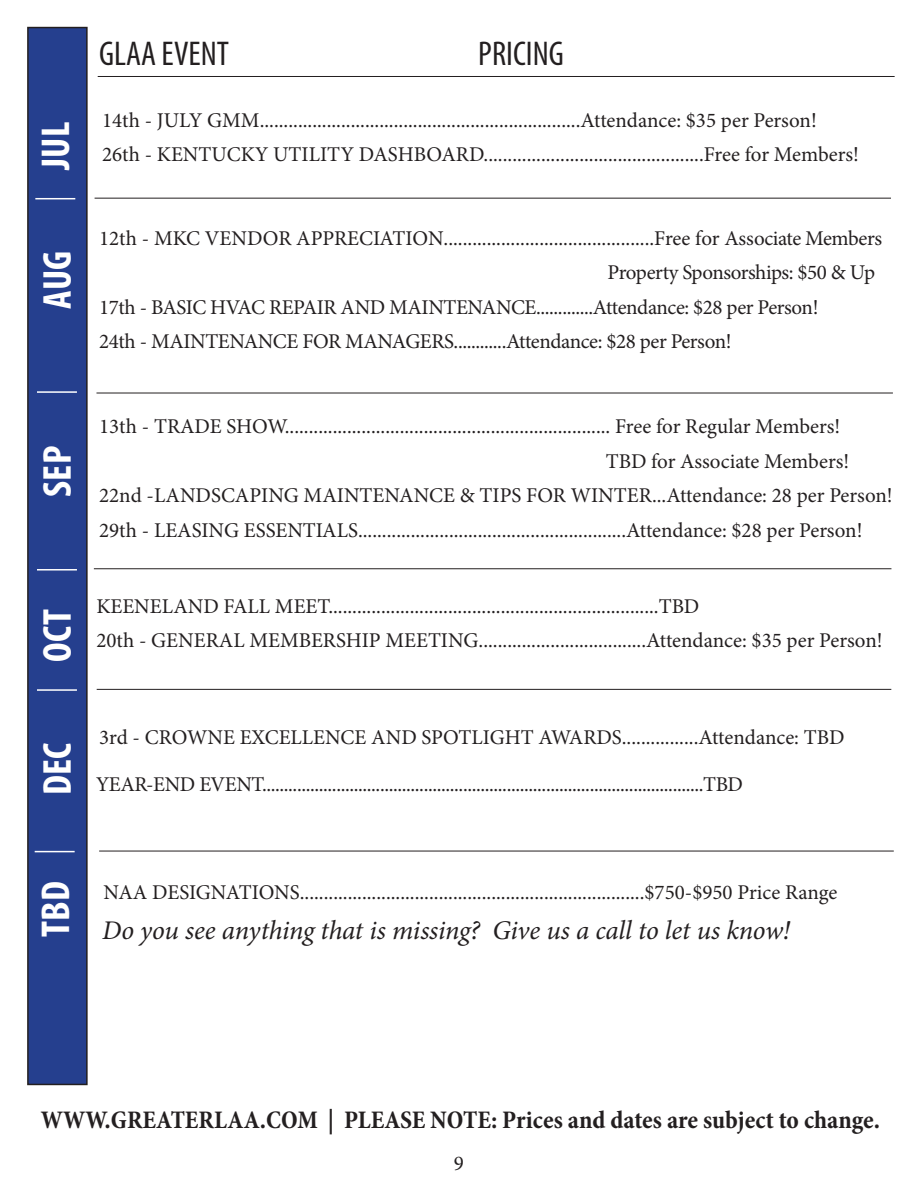
<style>
.page{position:relative;width:918px;height:1188px;background:#fff}
.page>*{position:absolute;margin:0;border:0;box-sizing:border-box;transform-origin:0 0}
.t1{font:700 condensed 40.5px "Myriad Pro";letter-spacing:.01em;color:#fff}
.t2{font:condensed 34.5px "Myriad Pro";color:#231f20}
.t3{font:italic 27px "Minion Pro";letter-spacing:-.01em;color:#231f20}
.t4{font:700 condensed 25.5px "Minion Pro";color:#231f20}
.t5{font:21px "Minion Pro";letter-spacing:-.005em;color:#231f20}
.t6{font:21px "Minion Pro";letter-spacing:-.025em;color:#231f20}
</style>
<div class="page">
<div style="left:28px;top:28px;width:59px;height:1056px;background:#253f8e"></div>
<div style="left:27px;top:27px;width:61px;height:1058px;border:2px solid #231f20"></div>
<hr style="left:98px;top:76px;width:797px;height:1px;background:#231f20">
<hr style="left:95px;top:198px;width:796px;height:1px;background:#231f20">
<hr style="left:96px;top:393px;width:797px;height:1px;background:#231f20">
<hr style="left:94px;top:569px;width:797px;height:1px;background:#231f20">
<hr style="left:35px;top:198px;width:40px;height:1px;background:#fff">
<hr style="left:37px;top:391px;width:40px;height:2px;background:#fff">
<hr style="left:37px;top:569px;width:40px;height:2px;background:#fff">
<hr style="left:37px;top:689px;width:40px;height:2px;background:#fff">
<hr style="left:97px;top:689px;width:794px;height:1px;background:#231f20">
<hr style="left:99px;top:851px;width:795px;height:1px;background:#231f20">
<hr style="left:35px;top:851px;width:40px;height:1px;background:#fff">
<p class="t1" style="left:30px;top:170px;width:50px;rotate:-90deg">JUL</p>
<p class="t1" style="left:32px;top:309px;width:60px;rotate:-90deg">AUG</p>
<p class="t1" style="left:32px;top:497px;width:53px;rotate:-90deg">SEP</p>
<p class="t1" style="left:32px;top:662px;width:55px;rotate:-90deg">OCT</p>
<p class="t2" style="left:99px;top:33px;width:131px">GLAA EVENT</p>
<p class="t2" style="left:478px;top:33px;width:87px">PRICING</p>
<p class="t5" style="left:102px;top:106px;width:716px">14th - JULY GMM...................................................................Attendance: $35 per Person!</p>
<p class="t5" style="left:102px;top:141px;width:758px">26th - KENTUCKY UTILITY DASHBOARD..............................................Free for Members!</p>
<p class="t5" style="left:99px;top:224px;width:784px">12th - MKC VENDOR APPRECIATION............................................Free for Associate Members</p>
<p class="t6" style="left:608px;top:259px;width:269px">Property Sponsorships: $50 &amp; Up</p>
<p class="t5" style="left:99px;top:293px;width:721px">17th - BASIC HVAC REPAIR AND MAINTENANCE.............Attendance: $28 per Person!</p>
<p class="t5" style="left:99px;top:328px;width:634px">24th - MAINTENANCE FOR MANAGERS............Attendance: $28 per Person!</p>
<p class="t5" style="left:99px;top:412px;width:743px">13th - TRADE SHOW.................................................................... Free for Regular Members!</p>
<p class="t5" style="left:606px;top:447px;width:245px">TBD for Associate Members!</p>
<p class="t5" style="left:99px;top:481px;width:795px">22nd -LANDSCAPING MAINTENANCE &amp; TIPS FOR WINTER...Attendance: 28 per Person!</p>
<p class="t5" style="left:99px;top:516px;width:765px">29th - LEASING ESSENTIALS........................................................Attendance: $28 per Person!</p>
<p class="t5" style="left:96px;top:592px;width:605px">KEENELAND FALL MEET.....................................................................TBD</p>
<p class="t5" style="left:96px;top:627px;width:788px">20th - GENERAL MEMBERSHIP MEETING...................................Attendance: $35 per Person!</p>
<p class="t1" style="left:32px;top:795px;width:54px;rotate:-90deg">DEC</p>
<p class="t5" style="left:99px;top:723px;width:747px">3rd - CROWNE EXCELLENCE AND SPOTLIGHT AWARDS................Attendance: TBD</p>
<p class="t5" style="left:96px;top:770px;width:649px">YEAR-END EVENT.....................................................................................................TBD</p>
<p class="t1" style="left:30px;top:937px;width:58px;rotate:-90deg">TBD</p>
<p class="t5" style="left:104px;top:878px;width:735px">NAA DESIGNATIONS........................................................................$750-$950 Price Range</p>
<p class="t3" style="left:102px;top:912px;width:690px">Do you see anything that is missing? Give us a call to let us know!</p>
<p class="t4" style="left:41px;top:1102px;width:841px">WWW.GREATERLAA.COM | PLEASE NOTE: Prices and dates are subject to change.</p>
<p class="t5" style="left:454px;top:1149px;width:12px">9</p>
</div>
